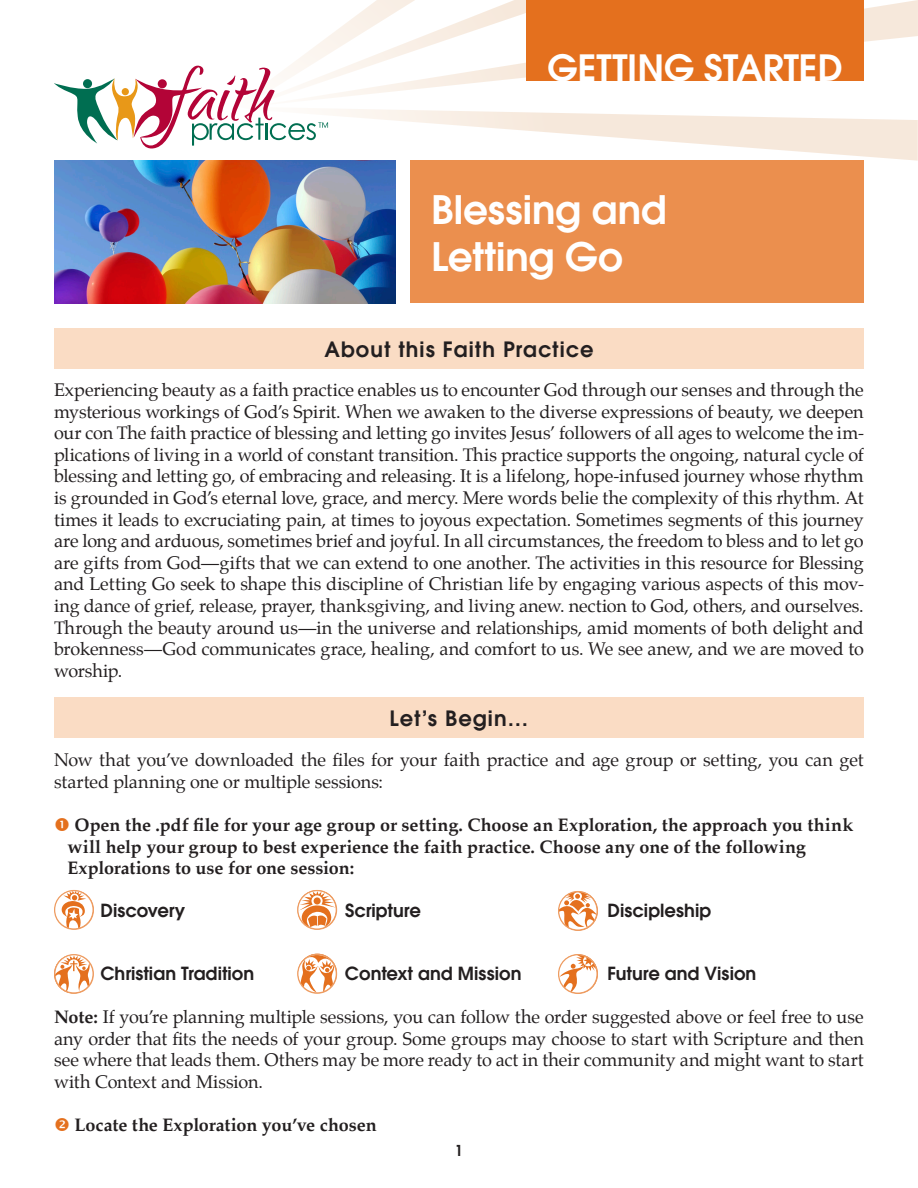
<style>
.page{position:relative;width:918px;height:1188px;background:#fff}
.page>*{position:absolute;margin:0;border:0;box-sizing:border-box;transform-origin:0 0}
.t1{font:600 39px "Avant Garde";color:#fff}
.t2{font:600 36px "Avant Garde";color:#fff}
.t3{font:600 21px "Avant Garde";letter-spacing:.05em;color:#231f20}
.sidebar{font:18px/21.6px "Palatino";letter-spacing:-.01em;color:#231f20;text-align:justify}
.body{font:18px/21.6px "Palatino";letter-spacing:-.01em;color:#231f20}
.numbered_activity_he{font:700 18px/21.6px "Palatino";letter-spacing:-.005em;color:#231f20}
.body-2{font:600 18px "Avant Garde";color:#231f20}
.t4{font:600 15px "Avant Garde";color:#231f20}
.s1{font-weight:700}
</style>
<div class="page">
<svg style="left:235px;top:0;width:683px;height:161px"></svg>
<svg style="left:54px;top:66px;width:274px;height:82px"></svg>
<div style="left:526px;top:0;width:338px;height:81px;background:#e4701e"></div>
<div style="left:54px;top:328px;width:810px;height:41px;background:#fadcc4"></div>
<div style="left:54px;top:698px;width:810px;height:40px;background:#fadcc4"></div>
<div style="left:411px;top:161px;width:453px;height:142px;background:#eb8f4e"></div>
<img style="left:54px;top:161px;width:342px;height:142px">
<svg style="left:54px;top:890px;width:40px;height:40px"></svg>
<svg style="left:297px;top:890px;width:40px;height:40px"></svg>
<svg style="left:558px;top:891px;width:40px;height:40px"></svg>
<svg style="left:297px;top:954px;width:40px;height:40px"></svg>
<svg style="left:558px;top:954px;width:40px;height:40px"></svg>
<svg style="left:54px;top:954px;width:40px;height:40px"></svg>
<h2 class="t2" style="left:548px;top:44px;width:297px">GETTING STARTED</h2>
<p class="t1" style="left:431px;top:184px;width:237px">Blessing and</p>
<p class="t1" style="left:431px;top:231px;width:193px">Letting Go</p>
<p class="t3" style="left:324px;top:336px;width:271px">About this Faith Practice</p>
<p class="sidebar" style="left:54px;top:379px;width:811px">Experiencing beauty as a faith practice enables us to encounter God through our senses and through the mysterious workings of God’s Spirit. When we awaken to the diverse expressions of beauty, we deepen our con The faith practice of blessing and letting go invites Jesus’ followers of all ages to welcome the im&shy;plications of living in a world of constant transition. This practice supports the ongoing, natural cycle of blessing and letting go, of embracing and releasing. It is a lifelong, hope-infused journey whose rhythm is grounded in God’s eternal love, grace, and mercy. Mere words belie the complexity of this rhythm. At times it leads to excruciating pain, at times to joyous expectation. Sometimes segments of this journey are long and arduous, sometimes brief and joyful. In all circumstances, the freedom to bless and to let go are gifts from God—gifts that we can extend to one another. The activities in this resource for Blessing and Letting Go seek to shape this discipline of Christian life by engaging various aspects of this mov&shy;ing dance of grief, release, prayer, thanksgiving, and living anew. nection to God, others, and ourselves.<br>Through the beauty around us—in the universe and relationships, amid moments of both delight and brokenness—God communicates grace, healing, and comfort to us. We see anew, and we are moved to worship.</p>
<p class="t3" style="left:390px;top:705px;width:140px">Let’s Begin…</p>
<p class="body" style="left:54px;top:749px;width:811px">Now that you’ve downloaded the files for your faith practice and age group or setting, you can get started planning one or multiple sessions:</p>
<p class="numbered_activity_he" style="left:68px;top:814px;width:787px;text-indent:7px">Open the .pdf file for your age group or setting. Choose an Exploration, the approach you think will help your group to best experience the faith practice. Choose any one of the following<br>Explorations to use for one session:</p>
<p class="body-2" style="left:101px;top:899px;width:86px">Discovery</p>
<p class="body-2" style="left:345px;top:899px;width:77px">Scripture</p>
<p class="body-2" style="left:608px;top:899px;width:105px">Discipleship</p>
<p class="body-2" style="left:101px;top:962px;width:155px">Christian Tradition</p>
<p class="body-2" style="left:345px;top:962px;width:178px">Context and Mission</p>
<p class="body-2" style="left:607px;top:962px;width:150px">Future and Vision</p>
<p class="body" style="left:54px;top:1006px;width:811px;text-align:justify"><span class="s1">Note:</span> If you’re planning multiple sessions, you can follow the order suggested above or feel free to use any order that fits the needs of your group. Some groups may choose to start with Scripture and then see where that leads them. Others may be more ready to act in their community and might want to start with Context and Mission.</p>
<p class="numbered_activity_he" style="left:75px;top:1114px;width:304px">Locate the Exploration you’ve chosen</p>
<p class="t4" style="left:455px;top:1141px;width:10px">1</p>
</div>
